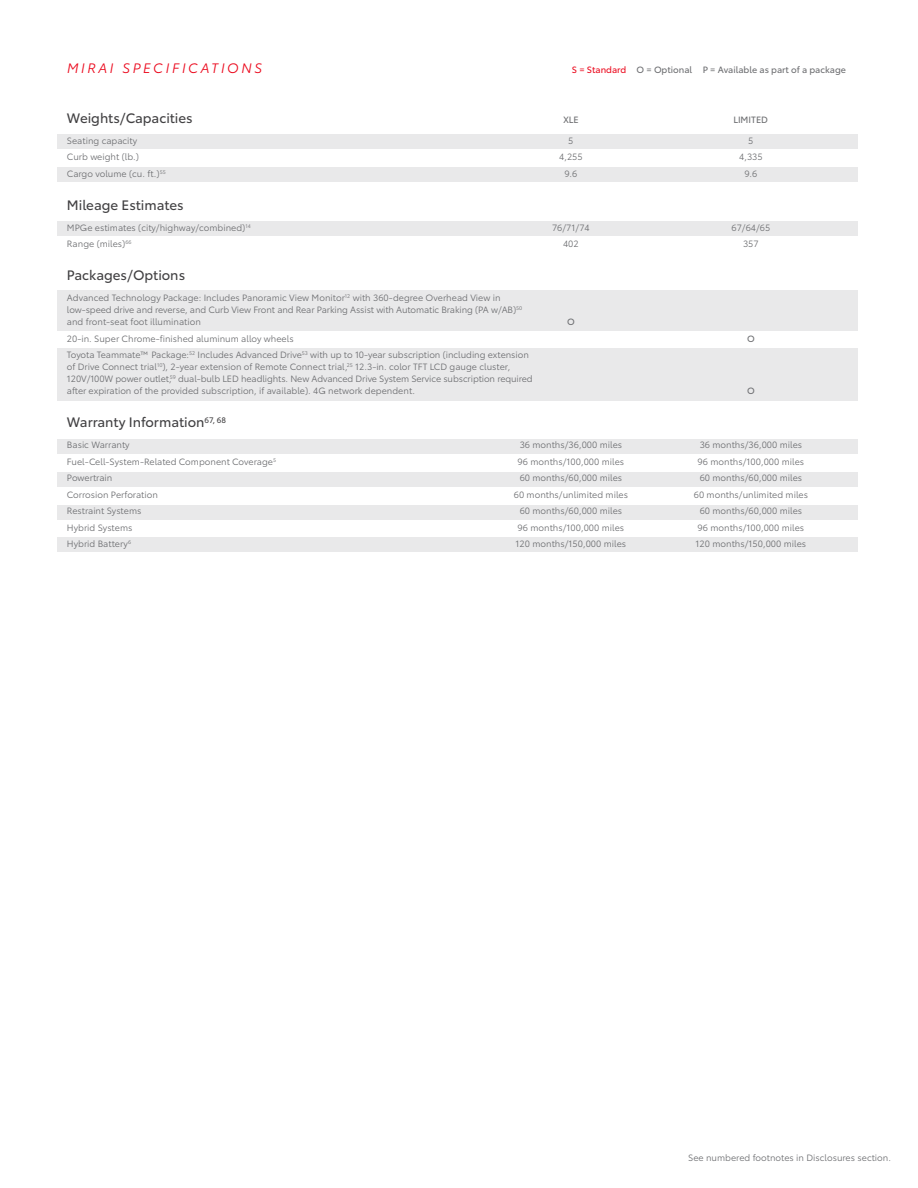
<style>
.page{position:relative;width:918px;height:1188px;background:#fff}
.page>*{position:absolute;margin:0;border:0;box-sizing:border-box;transform-origin:0 0}
.t1{font:13.5px "Toyota Type";color:#414042}
.t2{font:italic 13.5px "Toyota Type";letter-spacing:.2em;color:#eb0a1e}
.t3{font:9px/12px "Toyota Type";color:#6d6e71}
.t4{font:9px "Toyota Type";color:#6d6e71}
.s1{color:#eb0a1e}
</style>
<div class="page">
<div style="left:58px;top:134px;width:800px;height:15px;background:#e9e9ea"></div>
<div style="left:58px;top:167px;width:800px;height:15px;background:#e9e9ea"></div>
<div style="left:58px;top:221px;width:800px;height:15px;background:#e9e9ea"></div>
<div style="left:58px;top:439px;width:800px;height:15px;background:#e9e9ea"></div>
<div style="left:58px;top:472px;width:800px;height:15px;background:#e9e9ea"></div>
<div style="left:58px;top:505px;width:800px;height:15px;background:#e9e9ea"></div>
<div style="left:58px;top:537px;width:800px;height:15px;background:#e9e9ea"></div>
<div style="left:58px;top:290px;width:800px;height:41px;background:#e9e9ea"></div>
<div style="left:58px;top:348px;width:800px;height:53px;background:#e9e9ea"></div>
<h1 class="t2" style="left:67px;top:58px;width:196px">MIRAI SPECIFICATIONS</h1>
<p class="t4" style="left:572px;top:63px;width:276px"><span class="s1">S = Standard</span> O = Optional P = Available as part of a package</p>
<h1 class="t1" style="left:67px;top:108px;width:127px">Weights/Capacities</h1>
<p class="t3" style="left:67px;top:134px;width:72px">Seating capacity</p>
<p class="t3" style="left:568px;top:134px;width:7px">5</p>
<p class="t3" style="left:748px;top:134px;width:7px">5</p>
<p class="t3" style="left:67px;top:151px;width:73px">Curb weight (lb.)</p>
<p class="t3" style="left:559px;top:151px;width:25px">4,255</p>
<p class="t3" style="left:739px;top:151px;width:25px">4,335</p>
<p class="t3" style="left:67px;top:167px;width:100px">Cargo volume (cu. ft.)<sup>55</sup></p>
<p class="t3" style="left:564px;top:167px;width:15px">9.6</p>
<p class="t3" style="left:744px;top:167px;width:15px">9.6</p>
<h1 class="t1" style="left:67px;top:195px;width:118px">Mileage Estimates</h1>
<p class="t3" style="left:67px;top:221px;width:185px">MPGe estimates (city/highway/combined)<sup>14</sup></p>
<p class="t3" style="left:552px;top:221px;width:39px">76/71/74</p>
<p class="t3" style="left:731px;top:221px;width:40px">67/64/65</p>
<p class="t3" style="left:67px;top:238px;width:66px">Range (miles)<sup>66</sup></p>
<p class="t3" style="left:563px;top:238px;width:17px">402</p>
<p class="t3" style="left:743px;top:238px;width:17px">357</p>
<h1 class="t1" style="left:67px;top:265px;width:120px">Packages/Options</h1>
<p class="t3" style="left:67px;top:292px;width:457px">Advanced Technology Package: Includes Panoramic View Monitor<sup>12</sup> with 360-degree Overhead View in low-speed drive and reverse, and Curb View Front and Rear Parking Assist with Automatic Braking (PA w/AB)<sup>50 </sup>and front-seat foot illumination</p>
<p class="t4" style="left:563px;top:113px;width:17px">XLE</p>
<p class="t4" style="left:733px;top:113px;width:36px">LIMITED</p>
<p class="t4" style="left:567px;top:315px;width:9px">O</p>
<p class="t3" style="left:67px;top:332px;width:228px">20-in. Super Chrome-finished aluminum alloy wheels</p>
<p class="t4" style="left:747px;top:332px;width:9px">O</p>
<p class="t3" style="left:67px;top:349px;width:467px">Toyota Teammate™ Package:<sup>52</sup> Includes Advanced Drive<sup>53</sup> with up to 10-year subscription (including extension of Drive Connect trial<sup>10</sup>), 2-year extension of Remote Connect trial,<sup>25</sup> 12.3-in. color TFT LCD gauge cluster, 120V/100W power outlet,<sup>59</sup> dual-bulb LED headlights. New Advanced Drive System Service subscription required after expiration of the provided subscription, if available). 4G network dependent.</p>
<p class="t4" style="left:747px;top:384px;width:9px">O</p>
<h1 class="t1" style="left:67px;top:412px;width:161px">Warranty Information<sup>67,</sup> <sup>68</sup></h1>
<p class="t3" style="left:67px;top:439px;width:64px">Basic Warranty</p>
<p class="t3" style="left:520px;top:439px;width:104px">36 months/36,000 miles</p>
<p class="t3" style="left:700px;top:439px;width:104px">36 months/36,000 miles</p>
<p class="t3" style="left:67px;top:455px;width:211px">Fuel-Cell-System-Related Component Coverage<sup>5</sup></p>
<p class="t3" style="left:518px;top:455px;width:108px">96 months/100,000 miles</p>
<p class="t3" style="left:698px;top:455px;width:108px">96 months/100,000 miles</p>
<p class="t3" style="left:67px;top:472px;width:47px">Powertrain</p>
<p class="t3" style="left:520px;top:472px;width:104px">60 months/60,000 miles</p>
<p class="t3" style="left:700px;top:472px;width:104px">60 months/60,000 miles</p>
<p class="t3" style="left:67px;top:488px;width:92px">Corrosion Perforation</p>
<p class="t3" style="left:514px;top:488px;width:116px">60 months/unlimited miles</p>
<p class="t3" style="left:694px;top:488px;width:116px">60 months/unlimited miles</p>
<p class="t3" style="left:67px;top:505px;width:76px">Restraint Systems</p>
<p class="t3" style="left:520px;top:505px;width:104px">60 months/60,000 miles</p>
<p class="t3" style="left:700px;top:505px;width:104px">60 months/60,000 miles</p>
<p class="t3" style="left:67px;top:521px;width:67px">Hybrid Systems</p>
<p class="t3" style="left:518px;top:521px;width:108px">96 months/100,000 miles</p>
<p class="t3" style="left:698px;top:521px;width:108px">96 months/100,000 miles</p>
<p class="t3" style="left:67px;top:538px;width:66px">Hybrid Battery<sup>6</sup></p>
<p class="t3" style="left:516px;top:538px;width:112px">120 months/150,000 miles</p>
<p class="t3" style="left:696px;top:538px;width:112px">120 months/150,000 miles</p>
<p class="t3" style="left:688px;top:1151px;width:204px">See numbered footnotes in Disclosures section.</p>
</div>
